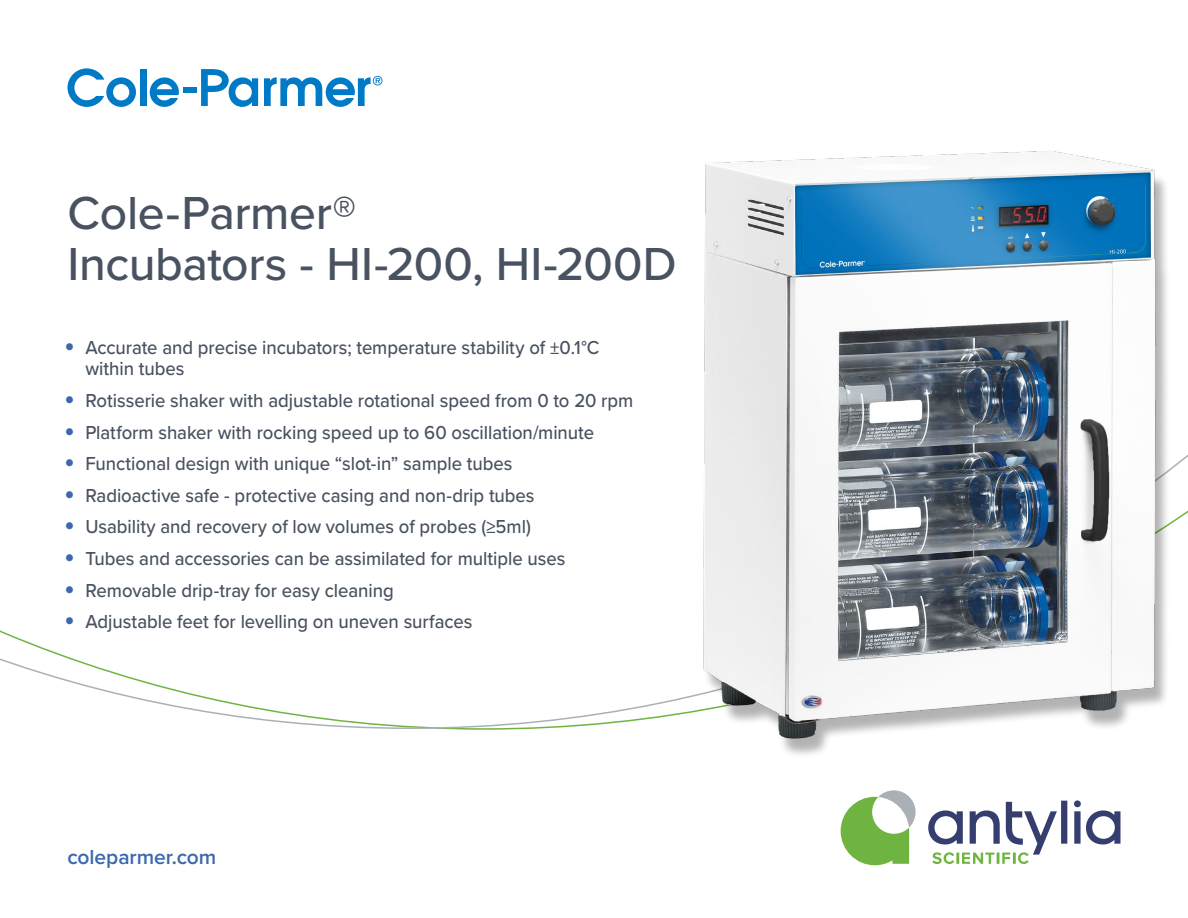
<style>
.page{position:relative;width:1188px;height:918px;background:#fff}
.page>*{position:absolute;margin:0;border:0;box-sizing:border-box;transform-origin:0 0}
.t1{font:500 48px/51px "Proxima Nova";letter-spacing:-.01em;color:#495260}
.t2{font:600 21px "Proxima Nova";letter-spacing:-.005em;color:#3c68ae}
.t3{font:500 19.5px/21px "Proxima Nova";letter-spacing:-.005em;color:#495260;scale:.95 1}
.s1{font-weight:700;font-size:30px;color:#3c68ae}
</style>
<div class="page">
<svg style="left:67px;top:68px;width:69px;height:39px"></svg>
<div style="left:140px;top:69px;width:6px;height:37px;background:#007ac7"></div>
<svg style="left:150px;top:77px;width:29px;height:30px"></svg>
<div style="left:183px;top:87px;width:14px;height:6px;background:#007ac7"></div>
<svg style="left:201px;top:69px;width:57px;height:38px"></svg>
<svg style="left:264px;top:76px;width:119px;height:31px"></svg>
<img style="left:669px;top:151px;width:515px;height:602px">
<div style="left:1074px;top:800px;width:7px;height:7px;background:#353e6e;border-radius:50%"></div>
<svg style="left:1074px;top:810px;width:46px;height:35px"></svg>
<svg style="left:841px;top:790px;width:75px;height:75px"></svg>
<svg style="left:928px;top:801px;width:139px;height:63px"></svg>
<h1 class="t1" style="left:68px;top:186px;width:611px">Cole-Parmer®<br>Incubators - HI-200, HI-200D</h1>
<p class="t3" style="left:85px;top:337px;width:543px;text-indent:-21px"><span class="s1">•</span> Accurate and precise incubators; temperature stability of ±0.1°C within tubes</p>
<p class="t3" style="left:64px;top:389px;width:600px"><span class="s1">•</span> Rotisserie shaker with adjustable rotational speed from 0 to 20 rpm</p>
<p class="t3" style="left:64px;top:421px;width:559px"><span class="s1">•</span> Platform shaker with rocking speed up to 60 oscillation/minute</p>
<p class="t3" style="left:64px;top:452px;width:473px"><span class="s1">•</span> Functional design with unique “slot-in” sample tubes</p>
<p class="t3" style="left:64px;top:484px;width:496px"><span class="s1">•</span> Radioactive safe - protective casing and non-drip tubes</p>
<p class="t3" style="left:64px;top:516px;width:493px"><span class="s1">•</span> Usability and recovery of low volumes of probes (≥5ml)</p>
<p class="t3" style="left:64px;top:547px;width:529px"><span class="s1">•</span> Tubes and accessories can be assimilated for multiple uses</p>
<p class="t3" style="left:64px;top:579px;width:348px"><span class="s1">•</span> Removable drip-tray for easy cleaning</p>
<p class="t3" style="left:64px;top:611px;width:431px"><span class="s1">•</span> Adjustable feet for levelling on uneven surfaces</p>
<p class="t2" style="left:68px;top:841px;width:150px">coleparmer.com</p>
</div>
